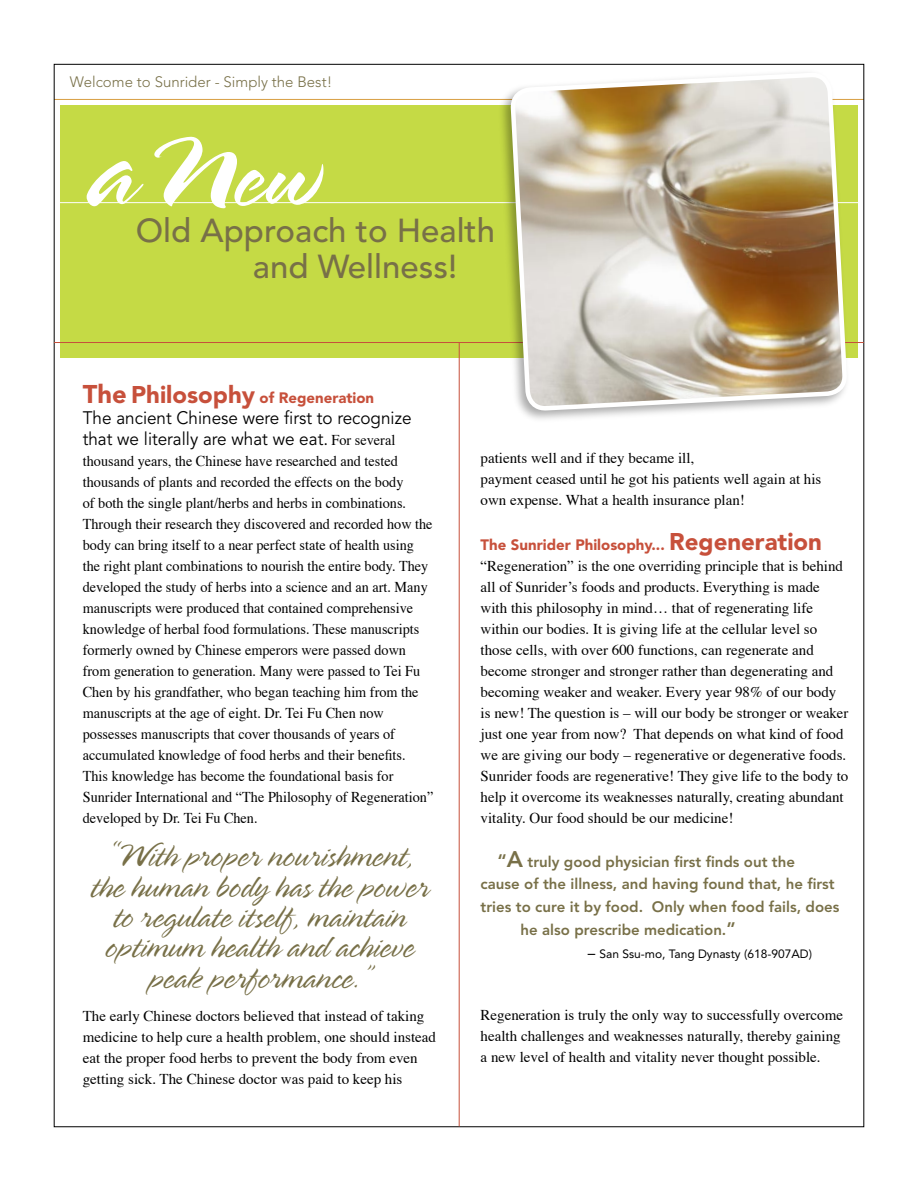
<style>
.page{position:relative;width:918px;height:1188px;background:#fff}
.page>*{position:absolute;margin:0;border:0;box-sizing:border-box;transform-origin:0 0}
.t1{font:95.85px "Spring LP";color:#fff}
.t2{font:300 36px/30.5px "Spring LP";color:#787048;text-align:center}
.t3{font:500 33px/36px "Avenir";color:#787048}
.t4{font:18px/21px "Avenir";color:#000;scale:.95 1}
.t5{font:15px/21px "Times";color:#000}
.t6{font:15px/21px "Times";color:#000;scale:.95 1}
.t7{font:800 15px "Avenir";color:#787048}
.t8{font:900 15px "Avenir";color:#c7503b}
.t9{font:300 15px "Avenir";color:#787048}
.t10{font:12px "Avenir";color:#000}
.s1{font-size:111.9px}
.s2{font-size:25.5px}
.s3{font-size:24px}
.s4{font-family:"Times";font-size:15px}
.s5{font-size:38.85px}
.s6{font-size:18px}
.s7{font-size:22.5px}
.s8{font-size:15px}
</style>
<div class="page">
<hr style="left:54px;top:99px;width:810px;height:1px;background:#d89e42">
<div style="left:60px;top:105px;width:797px;height:253px;background:#c5da45"></div>
<hr style="left:54px;top:342px;width:810px;height:1px;background:#c7503b">
<hr style="left:459px;top:343px;width:1px;height:783px;background:#c7503b">
<hr style="left:59px;top:202px;width:800px;height:1px;background:#fff">
<div style="left:496px;top:67px;width:355px;height:357px;background:#000;opacity:.33"></div>
<img style="left:512px;top:63px;width:333px;height:346px">
<p class="t9" style="left:70px;top:73px;width:264px">Welcome to Sunrider - Simply the Best!</p>
<h1 class="t1" style="left:88px;top:119px;width:235px"><span class="s1">a</span>New</h1>
<h3 class="t3" style="left:253px;top:214px;width:244px;text-indent:-117px">Old Approach to Health and Wellness!</h3>
<p class="t8" style="left:83px;top:389px;width:293px"><span class="s2">The</span> <span class="s3">Philosophy</span> of Regeneration</p>
<p class="t4" style="left:83px;top:408px;width:348px">The ancient Chinese were first to recognize that we literally are what we eat. <span class="s4">For several</span></p>
<p class="t6" style="left:83px;top:449px;width:371px">thousand years, the Chinese have researched and tested thousands of plants and recorded the effects on the body<br>of both the single plant/herbs and herbs in combinations.<br>Through their research they discovered and recorded how the body can bring itself to a near perfect state of health using the right plant combinations to nourish the entire body. They developed the study of herbs into a science and an art. Many manuscripts were produced that contained comprehensive knowledge of herbal food formulations. These manuscripts formerly owned by Chinese emperors were passed down from generation to generation. Many were passed to Tei Fu Chen by his grandfather, who began teaching him from the manuscripts at the age of eight. Dr. Tei Fu Chen now possesses manuscripts that cover thousands of years of accumulated knowledge of food herbs and their benefits.<br>This knowledge has become the foundational basis for Sunrider International and “The Philosophy of Regeneration” developed by Dr. Tei Fu Chen.</p>
<h2 class="t2" style="left:90px;top:842px;width:340px"><span class="s5">“</span>With proper nourishment, the human body has the power to regulate itself, maintain optimum health and achieve peak performance.”</h2>
<p class="t5" style="left:83px;top:1005px;width:355px">The early Chinese doctors believed that instead of taking medicine to help cure a health problem, one should instead eat the proper food herbs to prevent the body from even getting sick. The Chinese doctor was paid to keep his</p>
<p class="t5" style="left:481px;top:446px;width:342px">patients well and if they became ill,<br>payment ceased until he got his patients well again at his own expense. What a health insurance plan!</p>
<p class="t8" style="left:481px;top:535px;width:343px">The Sunrider Philosophy... <span class="s3">Regeneration</span></p>
<p class="t5" style="left:481px;top:554px;width:369px">“Regeneration” is the one overriding principle that is behind all of Sunrider’s foods and products. Everything is made with this philosophy in mind… that of regenerating life within our bodies. It is giving life at the cellular level so those cells, with over 600 functions, can regenerate and become stronger and stronger rather than degenerating and becoming weaker and weaker. Every year 98% of our body is new! The question is – will our body be stronger or weaker just one year from now? That depends on what kind of food we are giving our body – regenerative or degenerative foods.<br>Sunrider foods are regenerative! They give life to the body to help it overcome its weaknesses naturally, creating abundant vitality. Our food should be our medicine!</p>
<p class="t7" style="left:497px;top:852px;width:299px"><span class="s6">“</span><span class="s7">A</span> truly good physician first finds out the</p>
<p class="t7" style="left:481px;top:875px;width:356px">cause of the illness, and having found that, he first</p>
<p class="t7" style="left:481px;top:898px;width:360px">tries to cure it by food. Only when food fails, does</p>
<p class="t7" style="left:521px;top:921px;width:217px">he also prescribe medication.<span class="s6">”</span></p>
<p class="t10" style="left:588px;top:947px;width:226px"><span class="s8">–</span> San Ssu-mo, Tang Dynasty (618-907AD)</p>
<p class="t5" style="left:481px;top:1003px;width:364px">Regeneration is truly the only way to successfully overcome health challenges and weaknesses naturally, thereby gaining a new level of health and vitality never thought possible.</p>
</div>
